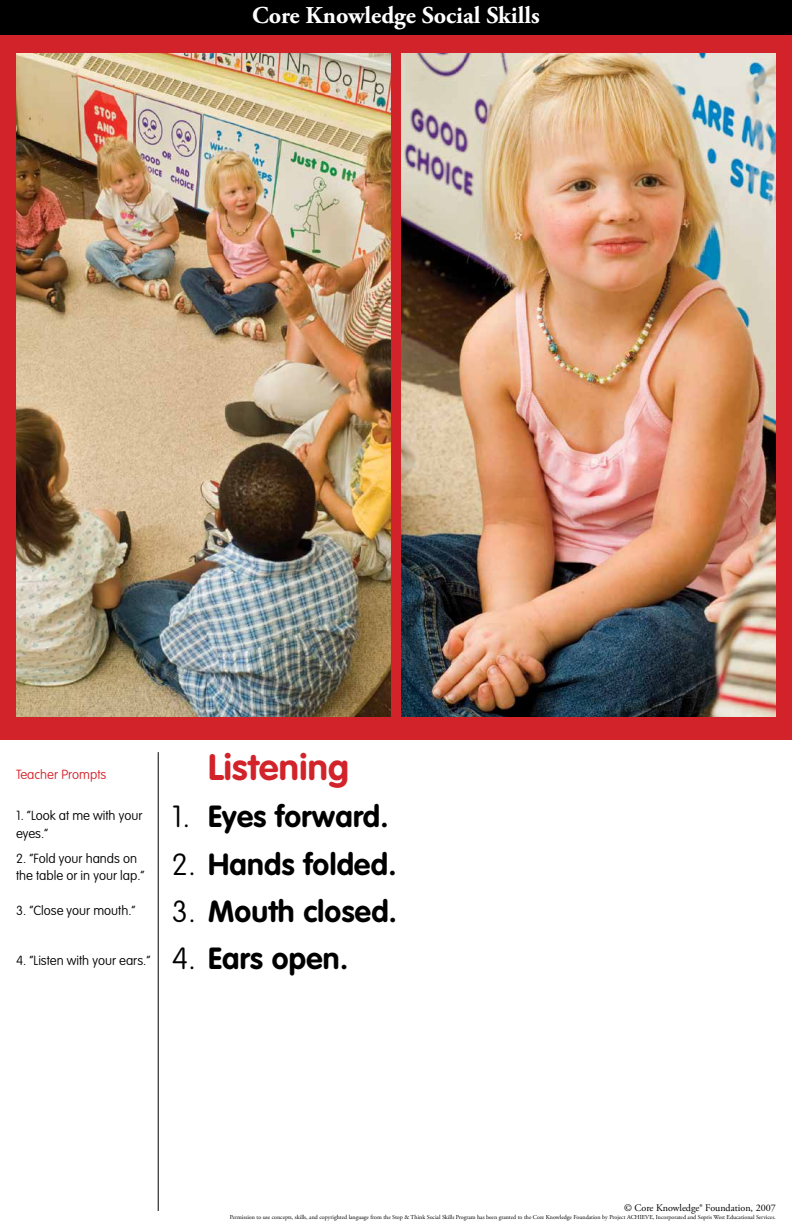
<style>
.page{position:relative;width:792px;height:1224px;background:#fff}
.page>*{position:absolute;margin:0;border:0;box-sizing:border-box;transform-origin:0 0}
.t1{font:700 36.2px "VAG Rounded Std";letter-spacing:.01em;color:#d2232a}
.t2{font:700 30.1px "VAG Rounded Std";letter-spacing:.01em;color:#000}
.t3{font:700 24.1px "Adobe Garamond Pro";color:#fff}
.t4{font:100 13.1px/17.1px "VAG Rounded Std";color:#000}
.t5{font:100 13.1px "VAG Rounded Std";color:#d2232a}
.t6{font:10.1px "Adobe Garamond Pro";color:#000}
.t7{font:6px "Adobe Garamond Pro";color:#000}
.s1{font-weight:100}
</style>
<div class="page">
<div style="left:0;top:0;width:792px;height:41px;background:#000"></div>
<div style="left:0;top:33px;width:792px;height:702px;background:#d2232a"></div>
<hr style="left:158px;top:752px;width:1px;height:459px;background:#000">
<img style="left:16px;top:53px;width:760px;height:664px">
<div style="left:391px;top:38px;width:10px;height:687px;background:#d2232a"></div>
<hr style="left:0;top:33px;width:792px;height:2px;background:#000">
<hr style="left:0;top:736px;width:792px;height:4px;background:#d2232a">
<h3 class="t3" style="left:252px;top:6px;width:289px">Core Knowledge Social Skills</h3>
<h3 class="t5" style="left:16px;top:769px;width:92px">Teacher Prompts</h3>
<h3 class="t4" style="left:16px;top:808px;width:128px">1. “Look at me with your eyes.”</h3>
<h3 class="t4" style="left:16px;top:851px;width:130px">2. “Fold your hands on the table or in your lap.”</h3>
<h3 class="t4" style="left:16px;top:903px;width:121px">3. “Close your mouth.”</h3>
<h3 class="t4" style="left:16px;top:953px;width:136px">4. “Listen with your ears.”</h3>
<h1 class="t1" style="left:208px;top:752px;width:142px">Listening</h1>
<h2 class="t2" style="left:172px;top:804px;width:218px"><span class="s1">1.</span> Eyes forward.</h2>
<h2 class="t2" style="left:172px;top:851px;width:226px"><span class="s1">2.</span> Hands folded.</h2>
<h2 class="t2" style="left:172px;top:899px;width:227px"><span class="s1">3.</span> Mouth closed.</h2>
<h2 class="t2" style="left:172px;top:946px;width:178px"><span class="s1">4.</span> Ears open.</h2>
<h3 class="t6" style="left:624px;top:1204px;width:153px">© Core Knowledge® Foundation, 2007</h3>
<p class="t7" style="left:230px;top:1215px;width:547px">Permission to use concepts, skills, and copyrighted language from the Stop &amp; Think Social Skills Program has been granted to the Core Knowledge Foundation by Project ACHIEVE, Incorporated and Sopris West Educational Services.</p>
</div>
